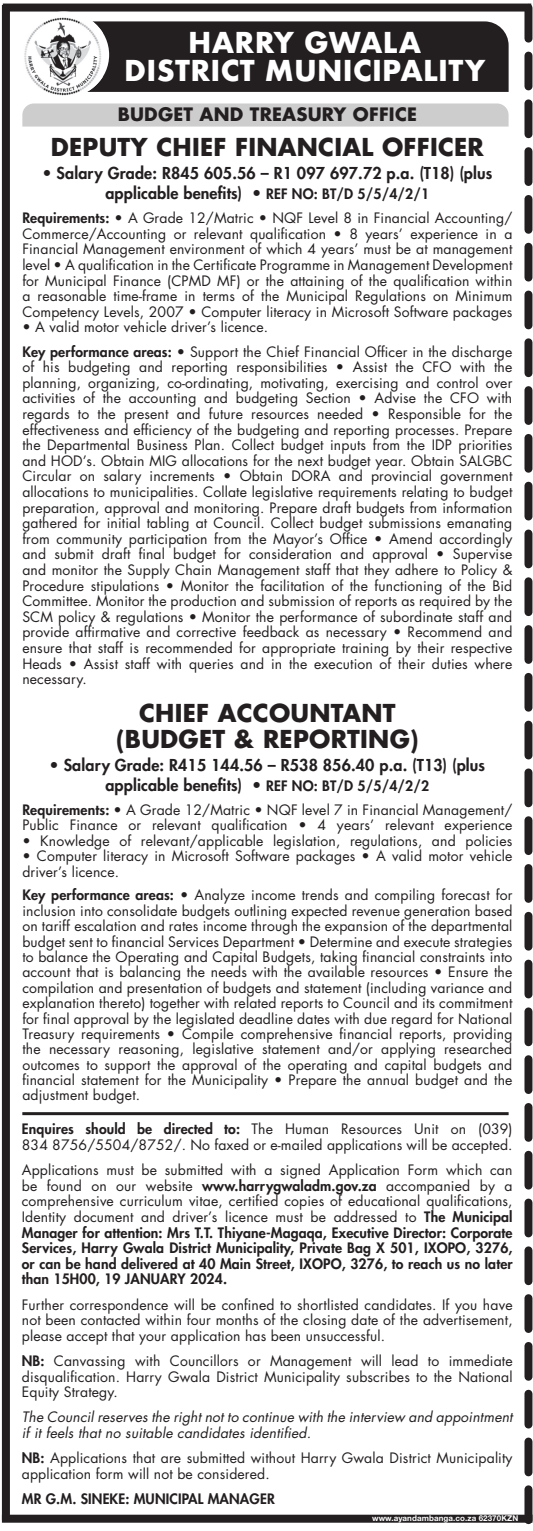
<style>
.page{position:relative;width:533px;height:1531px;background:#fff}
.page>*{position:absolute;margin:0;border:0;box-sizing:border-box;transform-origin:0 0}
.t1{font:700 28px/28px "Futura";letter-spacing:.01em;color:#fff;text-align:center}
.t2{font:700 24px/26px "Futura Std";letter-spacing:.01em;color:#231f20;text-align:center}
.t3{font:700 18px "Futura Std";letter-spacing:.01em;color:#231f20}
.t4{font:800 16px/20px "Futura Std";letter-spacing:.01em;color:#231f20;text-align:center}
.t5{font:14px/15.6px "Futura Std";letter-spacing:.01em;color:#231f20;text-align:justify}
.t6{font:800 14px/15.6px "Futura Std";letter-spacing:.01em;color:#231f20;text-align:justify}
.t7{font:italic 14px/15.6px "Futura Std";letter-spacing:.01em;color:#231f20}
.t8{font:700 8px "Helvetica Neue LT Std";letter-spacing:.01em;color:#fff}
.s1{font-size:14px}
.s2{font-weight:800}
.s3{font-weight:400}
</style>
<div class="page">
<div style="left:102px;top:21px;width:407px;height:71px;background:#231f20"></div>
<div style="left:3px;top:4px;width:528px;height:8px;background:#231f20"></div>
<div style="left:2px;top:5px;width:8px;height:1515px;background:#231f20"></div>
<svg style="left:524px;top:8px;width:8px;height:1506px"></svg>
<div style="left:2px;top:1514px;width:530px;height:8px;background:#231f20"></div>
<svg style="left:22px;top:103px;width:487px;height:24px;background:#d0cfd0"></svg>
<div style="left:18px;top:12px;width:91px;height:86px;background:#fff;border-radius:50%"></div>
<img style="left:24px;top:17px;width:78px;height:79px">
<hr style="left:22px;top:1112px;width:487px;height:3px;background:#231f20">
<p class="t1" style="left:124px;top:28px;width:363px">HARRY GWALA<br>DISTRICT MUNICIPALITY</p>
<p class="t3" style="left:118px;top:103px;width:301px">BUDGET AND TREASURY OFFICE</p>
<p class="t2" style="left:51px;top:133px;width:434px">DEPUTY CHIEF FINANCIAL OFFICER</p>
<p class="t4" style="left:42px;top:163px;width:451px">• Salary Grade: R845 605.56 – R1 097 697.72 p.a. (T18) (plus applicable benefits) • <span class="s1">REF NO: BT/D 5/5/4/2/1</span></p>
<p class="t5" style="left:22px;top:210px;width:492px"><span class="s2">Requirements:</span> • A Grade 12/Matric • NQF Level 8 in Financial Accounting/ Commerce/Accounting or relevant qualification • 8 years’ experience in a Financial Management environment of which 4 years’ must be at management level • A qualification in the Certificate Programme in Management Development for Municipal Finance (CPMD MF) or the attaining of the qualification within a reasonable time-frame in terms of the Municipal Regulations on Minimum Competency Levels, 2007 • Computer literacy in Microsoft Software packages</p>
<p class="t5" style="left:22px;top:320px;width:247px">• A valid motor vehicle driver’s licence.</p>
<p class="t5" style="left:22px;top:344px;width:492px"><span class="s2">Key performance areas:</span> • Support the Chief Financial Officer in the discharge of his budgeting and reporting responsibilities • Assist the CFO with the planning, organizing, co-ordinating, motivating, exercising and control over activities of the accounting and budgeting Section • Advise the CFO with regards to the present and future resources needed • Responsible for the effectiveness and efficiency of the budgeting and reporting processes. Prepare the Departmental Business Plan. Collect budget inputs from the IDP priorities and HOD’s. Obtain MIG allocations for the next budget year. Obtain SALGBC Circular on salary increments • Obtain DORA and provincial government allocations to municipalities. Collate legislative requirements relating to budget preparation, approval and monitoring. Prepare draft budgets from information gathered for initial tabling at Council. Collect budget submissions emanating from community participation from the Mayor’s Office • Amend accordingly and submit draft final budget for consideration and approval • Supervise and monitor the Supply Chain Management staff that they adhere to Policy &amp; Procedure stipulations • Monitor the facilitation of the functioning of the Bid Committee. Monitor the production and submission of reports as required by the SCM policy &amp; regulations • Monitor the performance of subordinate staff and provide affirmative and corrective feedback as necessary • Recommend and ensure that staff is recommended for appropriate training by their respective Heads • Assist staff with queries and in the execution of their duties where necessary.</p>
<p class="t2" style="left:116px;top:699px;width:304px">CHIEF ACCOUNTANT (BUDGET &amp; REPORTING)</p>
<p class="t4" style="left:50px;top:755px;width:437px">• Salary Grade: R415 144.56 – R538 856.40 p.a. (T13) (plus applicable benefits) • <span class="s1">REF NO: BT/D 5/5/4/2/2</span></p>
<p class="t5" style="left:22px;top:802px;width:492px"><span class="s2">Requirements:</span> • A Grade 12/Matric • NQF level 7 in Financial Management/<br>Public Finance or relevant qualification • 4 years’ relevant experience</p>
<p class="t5" style="left:22px;top:833px;width:492px">• Knowledge of relevant/applicable legislation, regulations, and policies</p>
<p class="t5" style="left:22px;top:848px;width:492px">• Computer literacy in Microsoft Software packages • A valid motor vehicle driver’s licence.</p>
<p class="t5" style="left:22px;top:888px;width:492px"><span class="s2">Key performance areas:</span> • Analyze income trends and compiling forecast for inclusion into consolidate budgets outlining expected revenue generation based on tariff escalation and rates income through the expansion of the departmental budget sent to financial Services Department • Determine and execute strategies to balance the Operating and Capital Budgets, taking financial constraints into account that is balancing the needs with the available resources • Ensure the compilation and presentation of budgets and statement (including variance and explanation thereto) together with related reports to Council and its commitment for final approval by the legislated deadline dates with due regard for National Treasury requirements • Compile comprehensive financial reports, providing the necessary reasoning, legislative statement and/or applying researched outcomes to support the approval of the operating and capital budgets and financial statement for the Municipality • Prepare the annual budget and the adjustment budget.</p>
<p class="t5" style="left:22px;top:1121px;width:492px"><span class="s2">Enquires should be directed to:</span> The Human Resources Unit on (039)<br>834 8756/5504/8752/. No faxed or e-mailed applications will be accepted.</p>
<p class="t6" style="left:22px;top:1162px;width:492px"><span class="s3">Applications must be submitted with a signed Application Form which can be found on our website</span> www.harrygwaladm.gov.za <span class="s3">accompanied by a comprehensive curriculum vitae, certified copies of educational qualifications, Identity document and driver’s licence must be addressed to</span> The Municipal Manager for attention: Mrs T.T. Thiyane-Magaqa, Executive Director: Corporate Services, Harry Gwala District Municipality, Private Bag X 501, IXOPO, 3276, or can be hand delivered at 40 Main Street, IXOPO, 3276, to reach us no later than 15H00, 19 JANUARY 2024.</p>
<p class="t5" style="left:22px;top:1297px;width:492px">Further correspondence will be confined to shortlisted candidates. If you have not been contacted within four months of the closing date of the advertisement, please accept that your application has been unsuccessful.</p>
<p class="t5" style="left:22px;top:1353px;width:492px"><span class="s2">NB:</span> Canvassing with Councillors or Management will lead to immediate disqualification. Harry Gwala District Municipality subscribes to the National Equity Strategy.</p>
<p class="t7" style="left:22px;top:1409px;width:492px">The Council reserves the right not to continue with the interview and appointment if it feels that no suitable candidates identified.</p>
<p class="t5" style="left:22px;top:1450px;width:492px"><span class="s2">NB:</span> Applications that are submitted without Harry Gwala District Municipality application form will not be considered.</p>
<p class="t6" style="left:22px;top:1491px;width:254px">MR G.M. SINEKE: MUNICIPAL MANAGER</p>
<p class="t8" style="left:372px;top:1513px;width:148px">www.ayandambanga.co.za 62370KZN</p>
</div>
